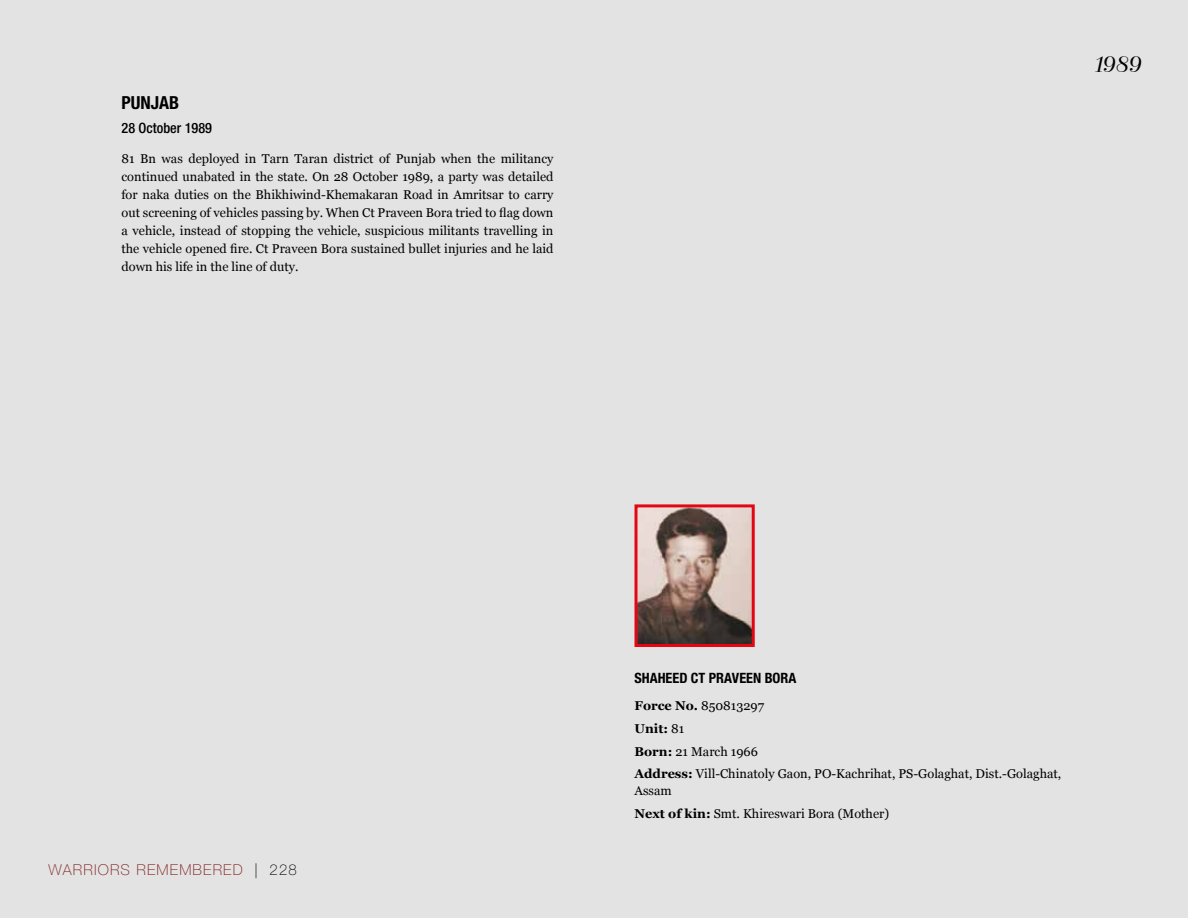
<style>
.page{position:relative;width:1188px;height:918px;background:#e3e3e3}
.page>*{position:absolute;margin:0;border:0;box-sizing:border-box;transform-origin:0 0}
.t1{font:24px "Bellevue";color:#000}
.t2{font:700 condensed 18px "Helvetica Neue LT Std";color:#000}
.t3{font:100 15px "Helvetica Neue LT Std";letter-spacing:.075em;color:#7e1f1b}
.t4{font:700 condensed 14.25px "Helvetica Neue LT Std";color:#000}
.t5{font:500 condensed 14.25px "Helvetica Neue LT Std";color:#000}
.t6{font:12.75px/18px "Georgia";color:#000}
.s1{color:#000}
.s2{font-weight:700}
</style>
<div class="page">
<img style="left:638px;top:508px;width:113px;height:135px">
<div style="left:634px;top:504px;width:121px;height:143px;border:3px solid #e30613"></div>
<h2 class="t2" style="left:122px;top:92px;width:59px">PUNJAB</h2>
<p class="t5" style="left:122px;top:119px;width:92px">28 October 1989</p>
<p class="t6" style="left:122px;top:150px;width:434px;text-align:justify">81 Bn was deployed in Tarn Taran district of Punjab when the militancy continued unabated in the state. On 28 October 1989, a party was detailed for naka duties on the Bhikhiwind-Khemakaran Road in Amritsar to carry out screening of vehicles passing by. When Ct Praveen Bora tried to flag down a vehicle, instead of stopping the vehicle, suspicious militants travelling in the vehicle opened fire. Ct Praveen Bora sustained bullet injuries and he laid down his life in the line of duty.</p>
<h1 class="t1" style="left:1091px;top:50px;width:50px">1989</h1>
<p class="t3" style="left:49px;top:861px;width:250px">WARRIORS REMEMBERED <span class="s1">| 228</span></p>
<p class="t4" style="left:634px;top:669px;width:163px">SHAHEED CT PRAVEEN BORA</p>
<p class="t6" style="left:634px;top:694px;width:428px;line-height:22.8px"><span class="s2">Force No.</span> 850813297<br><span class="s2">Unit:</span> 81<br><span class="s2">Born:</span> 21 March 1966<br><span class="s2">Address:</span> Vill-Chinatoly Gaon, PO-Kachrihat, PS-Golaghat, Dist.-Golaghat,</p>
<p class="t6" style="left:634px;top:779px;width:256px;line-height:22.8px">Assam<br><span class="s2">Next of kin:</span> Smt. Khireswari Bora (Mother)</p>
</div>
